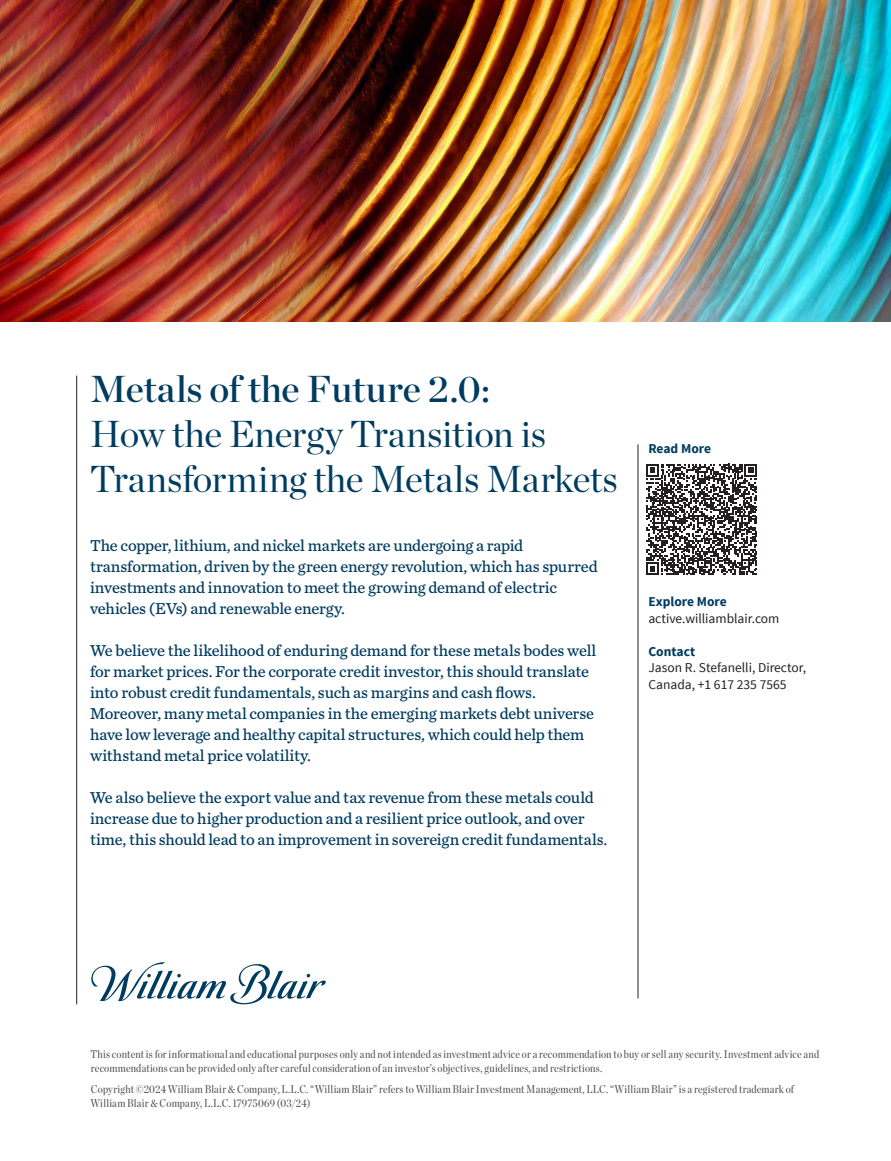
<style>
.page{position:relative;width:891px;height:1161px;background:#fff}
.page>*{position:absolute;margin:0;border:0;box-sizing:border-box;transform-origin:0 0}
.t1{font:37.5px/45px "Chronicle Display";letter-spacing:-.01em;color:#003c5f}
.body{font:16.5px/21px "Chronicle Text G4";letter-spacing:-.01em;color:#003c5f}
.t2{font:13.5px/16.5px "Source Sans Pro";color:#231f20}
.t3{font:700 13.5px "Source Sans Pro";color:#003c5f}
.t4{font:11.25px/14.2px "Chronicle Disp Cond";letter-spacing:.015em;color:#4b4c4d}
.s1{font-family:"Chronicle Display Semi"}
.s2{font-weight:700;color:#003c5f}
</style>
<div class="page">
<img style="left:0;top:0;width:891px;height:321px">
<hr style="left:76px;top:376px;width:1px;height:628px;background:#231f20">
<svg style="left:91px;top:962px;width:235px;height:42px"></svg>
<hr style="left:638px;top:444px;width:1px;height:554px;background:#231f20">
<svg style="left:646px;top:464px;width:111px;height:111px"></svg>
<p class="t1" style="left:90px;top:363px;width:529px"><span class="s1">Metals of the Future 2.0:<br></span>How the Energy Transition is<br>Transforming the Metals Markets</p>
<p class="body" style="left:90px;top:534px;width:509px">The copper, lithium, and nickel markets are undergoing a rapid transformation, driven by the green energy revolution, which has spurred investments and innovation to meet the growing demand of electric vehicles (EVs) and renewable energy.</p>
<p class="body" style="left:90px;top:639px;width:508px">We believe the likelihood of enduring demand for these metals bodes well for market prices. For the corporate credit investor, this should translate into robust credit fundamentals, such as margins and cash flows.<br>Moreover, many metal companies in the emerging markets debt universe have low leverage and healthy capital structures, which could help them withstand metal price volatility.</p>
<p class="body" style="left:90px;top:786px;width:519px">We also believe the export value and tax revenue from these metals could increase due to higher production and a resilient price outlook, and over time, this should lead to an improvement in sovereign credit fundamentals.</p>
<p class="t3" style="left:648px;top:440px;width:64px">Read More</p>
<p class="t3" style="left:648px;top:593px;width:80px">Explore More</p>
<p class="t2" style="left:648px;top:610px;width:133px">active.williamblair.com</p>
<p class="t2" style="left:648px;top:643px;width:159px"><span class="s2">Contact<br></span>Jason R. Stefanelli, Director,<br>Canada, +1 617 235 7565</p>
<p class="t4" style="left:91px;top:1046px;width:730px">This content is for informational and educational purposes only and not intended as investment advice or a recommendation to buy or sell any security. Investment advice and recommendations can be provided only after careful consideration of an investor’s objectives, guidelines, and restrictions.</p>
<p class="t4" style="left:90px;top:1081px;width:705px">Copyright ©2024 William Blair &amp; Company, L.L.C. “William Blair” refers to William Blair Investment Management, LLC. “William Blair” is a registered trademark of<br>William Blair &amp; Company, L.L.C. 17975069 (03/24)</p>
</div>
